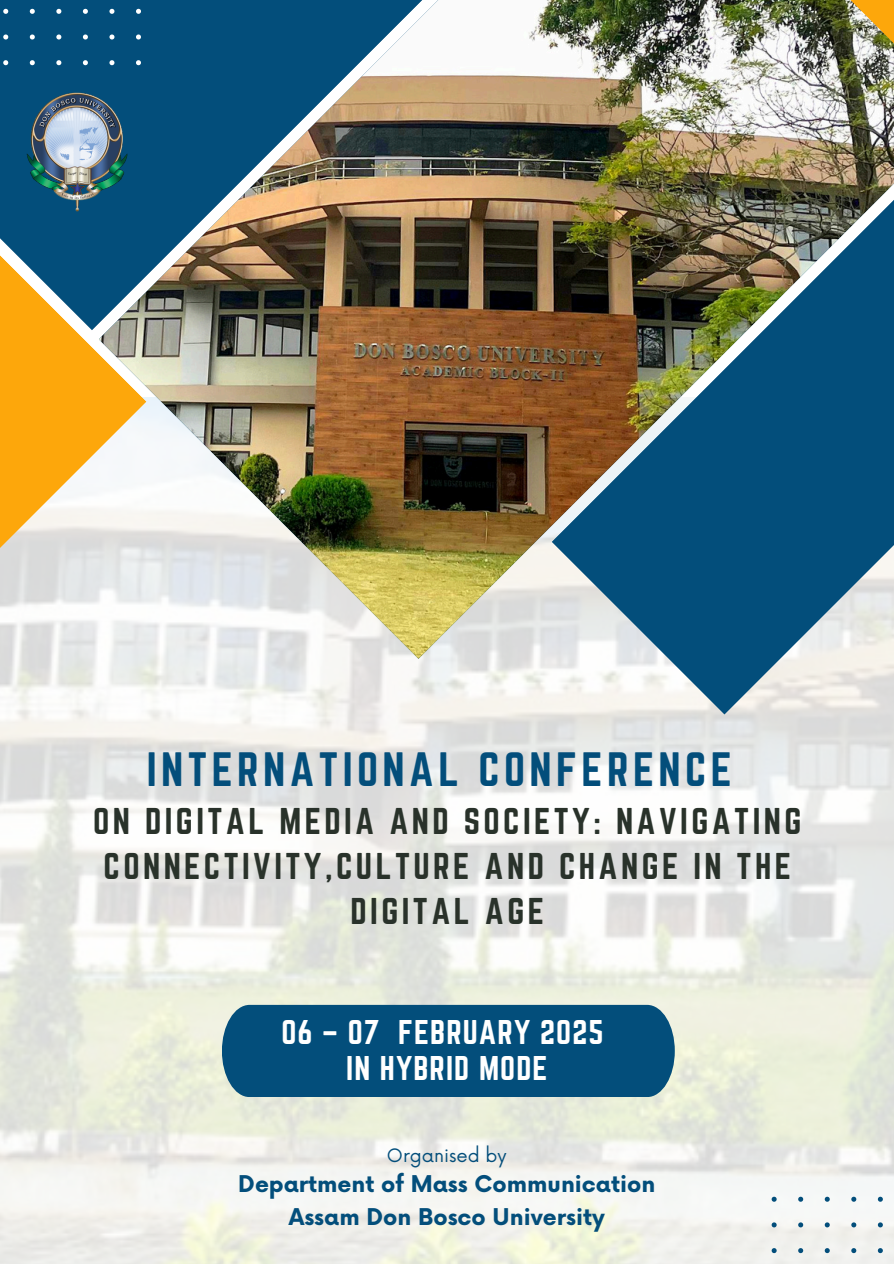
<style>
.page{position:relative;width:894px;height:1264px;background:#fff}
.page>*{position:absolute;margin:0;border:0;box-sizing:border-box;transform-origin:0 0}
.t1{font:42.15px "Norwester";letter-spacing:.105em;color:#034e7b}
.t2{font:32.55px/45px "Norwester";letter-spacing:.105em;color:#29322a;text-align:center}
.t3{font:30px/36px "Norwester";letter-spacing:.035em;color:#fff;text-align:center}
.t4{font:700 22.5px "Now";color:#034e7b}
.t5{font:18px "Now";color:#034e7b}
</style>
<div class="page">
<div style="left:0;top:0;width:99px;height:242px;background:#034e7b"></div>
<img style="left:0;top:552px;width:893px;height:711px">
<img style="left:99px;top:0;width:689px;height:659px">
<svg style="left:0;top:242px;width:146px;height:310px"></svg>
<img style="left:551px;top:31px;width:342px;height:683px">
<img style="left:788px;top:0;width:105px;height:166px">
<div style="left:222px;top:1004px;width:452px;height:93px;background:#034e7b"></div>
<div style="left:0;top:9px;width:141px;height:70px;background:#034e7b"></div>
<div style="left:771px;top:1196px;width:122px;height:67px;background:#f3f3f0"></div>
<img style="left:24px;top:89px;width:103px;height:123px">
<p class="t1" style="left:147px;top:743px;width:586px">INTERNATIONAL CONFERENCE</p>
<p class="t2" style="left:93px;top:798px;width:709px">ON DIGITAL MEDIA AND SOCIETY: NAVIGATING<br>CONNECTIVITY,CULTURE AND CHANGE IN THE<br>DIGITAL AGE</p>
<h1 class="t3" style="left:281px;top:1013px;width:323px">06 – 07 FEBRUARY 2025<br>IN HYBRID MODE</h1>
<p class="t5" style="left:387px;top:1144px;width:121px">Organised by</p>
<p class="t4" style="left:238px;top:1171px;width:418px">Department of Mass Communication</p>
<h1 class="t4" style="left:289px;top:1204px;width:317px">Assam Don Bosco University</h1>
</div>
